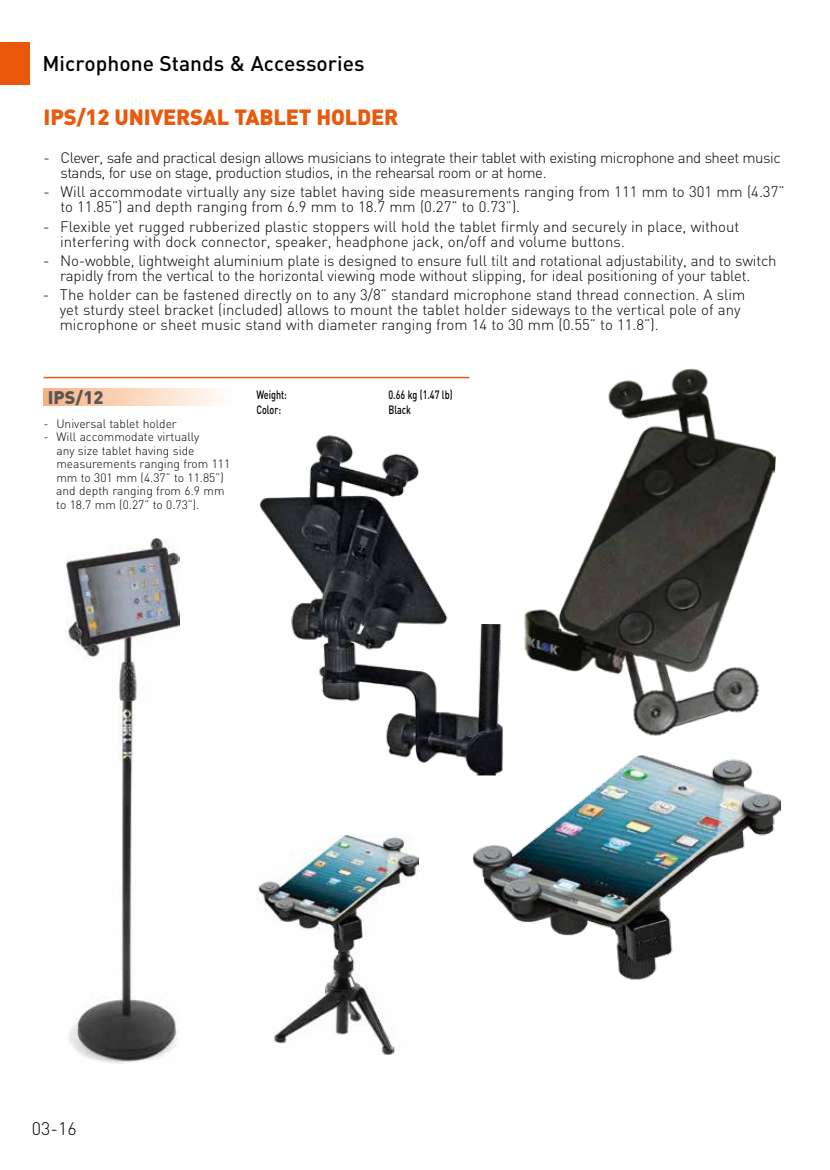
<style>
.page{position:relative;width:830px;height:1170px;background:#fff}
.page>*{position:absolute;margin:0;border:0;box-sizing:border-box;transform-origin:0 0}
.t1{font:900 21.75px "DIN";letter-spacing:-.01em;color:#ea580c}
.t2{font:500 21px "DIN";color:#000}
.t3{font:900 18px "DIN";color:#575756}
.t4{font:300 18px "DIN";color:#000}
.t5{font:300 15px/15px "DIN";letter-spacing:-.01em;color:#000}
.t6{font:300 15px/15px "DIN";letter-spacing:-.03em;color:#000}
.t7{font:300 12px/13.5px "DIN";color:#000}
.t8{font:500 12px "DIN";color:#000;scale:.75 1}
</style>
<div class="page">
<div style="left:0;top:43px;width:30px;height:42px;background:#ea580c"></div>
<hr style="left:44px;top:377px;width:425px;height:1px;background:#ea580c">
<div style="left:44px;top:388px;width:191px;height:17px;background:linear-gradient(to right,#f8b384,#fffffe)"></div>
<img style="left:472px;top:760px;width:308px;height:220px">
<img style="left:524px;top:368px;width:252px;height:392px">
<img style="left:260px;top:435px;width:246px;height:340px">
<img style="left:67px;top:538px;width:112px;height:525px">
<img style="left:257px;top:835px;width:161px;height:219px">
<h2 class="t2" style="left:43px;top:50px;width:323px">Microphone Stands &amp; Accessories</h2>
<h1 class="t1" style="left:44px;top:102px;width:356px">IPS/12 UNIVERSAL TABLET HOLDER</h1>
<p class="t6" style="left:61px;top:150px;width:721px;text-indent:-17px">- Clever, safe and practical design allows musicians to integrate their tablet with existing microphone and sheet music stands, for use on stage, production studios, in the rehearsal room or at home.</p>
<p class="t5" style="left:60px;top:184px;width:725px;text-indent:-17px">- Will accommodate virtually any size tablet having side measurements ranging from 111 mm to 301 mm (4.37” to 11.85”) and depth ranging from 6.9 mm to 18.7 mm (0.27” to 0.73”).</p>
<p class="t5" style="left:60px;top:218px;width:680px;text-indent:-17px">- Flexible yet rugged rubberized plastic stoppers will hold the tablet firmly and securely in place, without interfering with dock connector, speaker, headphone jack, on/off and volume buttons.</p>
<p class="t5" style="left:60px;top:253px;width:717px;text-indent:-17px">- No-wobble, lightweight aluminium plate is designed to ensure full tilt and rotational adjustability, and to switch rapidly from the vertical to the horizontal viewing mode without slipping, for ideal positioning of your tablet.</p>
<p class="t5" style="left:60px;top:287px;width:686px;text-indent:-17px">- The holder can be fastened directly on to any 3/8” standard microphone stand thread connection. A slim yet sturdy steel bracket (included) allows to mount the tablet holder sideways to the vertical pole of any microphone or sheet music stand with diameter ranging from 14 to 30 mm (0.55” to 11.8”).</p>
<p class="t3" style="left:48px;top:385px;width:57px">IPS/12</p>
<p class="t7" style="left:44px;top:416px;width:135px">- Universal tablet holder</p>
<p class="t7" style="left:56px;top:430px;width:175px;text-indent:-13px">- Will accommodate virtually<br>any size tablet having side measurements ranging from 111 mm to 301 mm (4.37” to 11.85”) and depth ranging from 6.9 mm to 18.7 mm (0.27” to 0.73”).</p>
<p class="t8" style="left:256px;top:386px;width:42px">Weight:</p>
<p class="t8" style="left:388px;top:386px;width:87px">0.66 kg (1.47 lb)</p>
<p class="t8" style="left:256px;top:402px;width:34px">Color:</p>
<p class="t8" style="left:388px;top:402px;width:32px">Black</p>
<p class="t4" style="left:32px;top:1116px;width:46px">03-16</p>
</div>
